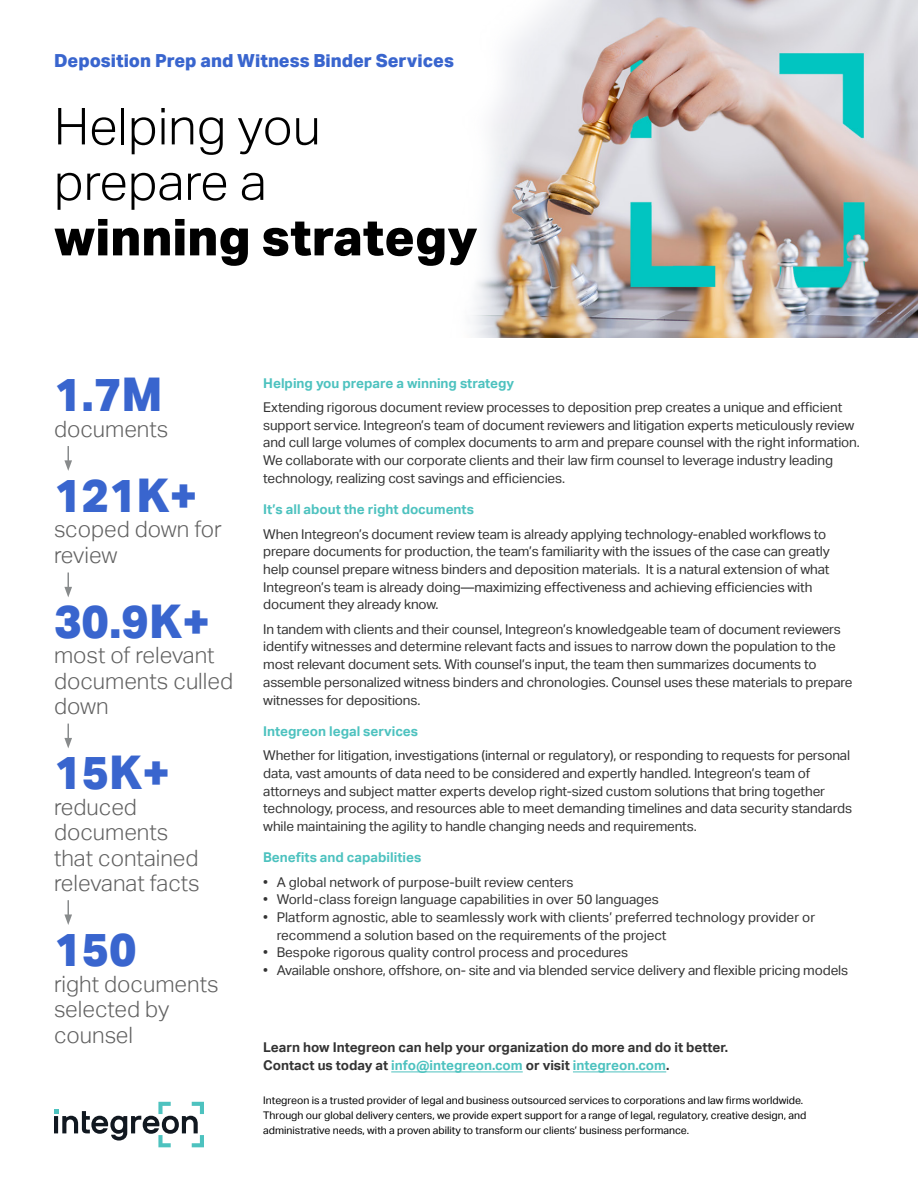
<style>
.page{position:relative;width:918px;height:1188px;background:#fff}
.page>*{position:absolute;margin:0;border:0;box-sizing:border-box;transform-origin:0 0}
.t1{font:300 51px/55.5px "Aktiv Grotesk";color:#000}
.t2{font:800 51px "Aktiv Grotesk";color:#000}
.t3{font:800 46.5px "Aktiv Grotesk";color:#3965ce}
.t4{font:300 22.5px/25.5px "Aktiv Grotesk";color:#616161}
.t5{font:800 18px "Aktiv Grotesk";color:#3965ce}
.t6{font:13.5px/17.7px "Aktiv Grotesk";letter-spacing:-.01em;color:#333}
.t7{font:700 13.5px/18px "Aktiv Grotesk";color:#333}
.t8{font:700 13.5px "Aktiv Grotesk";color:#4dc2bf}
.t9{font:10.5px/15px "Aktiv Grotesk";color:#000}
.s1{color:#4dc2bf}
</style>
<div class="page">
<svg style="left:54px;top:1102px;width:150px;height:45px"></svg>
<hr style="left:54px;top:1116px;width:4px;height:17px;background:#111820">
<img style="left:473px;top:0;width:445px;height:338px">
<hr style="left:391px;top:1072px;width:132px;height:1px;background:#4dc2bf">
<hr style="left:573px;top:1072px;width:93px;height:1px;background:#4dc2bf">
<svg style="left:64px;top:446px;width:8px;height:25px"></svg>
<svg style="left:64px;top:573px;width:8px;height:24px"></svg>
<svg style="left:64px;top:724px;width:8px;height:24px"></svg>
<svg style="left:64px;top:900px;width:8px;height:25px"></svg>
<h3 class="t5" style="left:54px;top:50px;width:401px">Deposition Prep and Witness Binder Services</h3>
<h1 class="t1" style="left:54px;top:99px;width:268px">Helping you prepare a</h1>
<h1 class="t2" style="left:54px;top:208px;width:425px">winning strategy</h1>
<h2 class="t3" style="left:54px;top:368px;width:110px">1.7M</h2>
<h3 class="t4" style="left:54px;top:416px;width:116px">documents</h3>
<h2 class="t3" style="left:54px;top:468px;width:145px">121K+</h2>
<h3 class="t4" style="left:54px;top:517px;width:169px">scoped down for review</h3>
<h2 class="t3" style="left:54px;top:594px;width:157px">30.9K+</h2>
<h3 class="t4" style="left:54px;top:643px;width:181px">most of relevant documents culled down</h3>
<h2 class="t3" style="left:54px;top:746px;width:117px">15K+</h2>
<h3 class="t4" style="left:54px;top:794px;width:147px">reduced documents that contained relevanat facts</h3>
<h2 class="t3" style="left:54px;top:923px;width:84px">150</h2>
<h3 class="t4" style="left:54px;top:971px;width:166px">right documents selected by counsel</h3>
<p class="t8" style="left:263px;top:375px;width:253px">Helping you prepare a winning strategy</p>
<p class="t6" style="left:263px;top:399px;width:598px">Extending rigorous document review processes to deposition prep creates a unique and efficient support service. Integreon’s team of document reviewers and litigation experts meticulously review and cull large volumes of complex documents to arm and prepare counsel with the right information.<br>We collaborate with our corporate clients and their law firm counsel to leverage industry leading technology, realizing cost savings and efficiencies.</p>
<p class="t8" style="left:263px;top:502px;width:212px">It’s all about the right documents</p>
<p class="t6" style="left:263px;top:525px;width:568px">When Integreon’s document review team is already applying technology-enabled workflows to prepare documents for production, the team’s familiarity with the issues of the case can greatly help counsel prepare witness binders and deposition materials. It is a natural extension of what Integreon’s team is already doing—maximizing effectiveness and achieving efficiencies with document they already know.</p>
<p class="t6" style="left:263px;top:620px;width:591px">In tandem with clients and their counsel, Integreon’s knowledgeable team of document reviewers identify witnesses and determine relevant facts and issues to narrow down the population to the most relevant document sets. With counsel’s input, the team then summarizes documents to assemble personalized witness binders and chronologies. Counsel uses these materials to prepare witnesses for depositions.</p>
<p class="t8" style="left:263px;top:723px;width:156px">Integreon legal services</p>
<p class="t6" style="left:263px;top:747px;width:590px">Whether for litigation, investigations (internal or regulatory), or responding to requests for personal data, vast amounts of data need to be considered and expertly handled. Integreon’s team of attorneys and subject matter experts develop right-sized custom solutions that bring together technology, process, and resources able to meet demanding timelines and data security standards while maintaining the agility to handle changing needs and requirements.</p>
<p class="t8" style="left:263px;top:850px;width:160px">Benefits and capabilities</p>
<p class="t6" style="left:263px;top:873px;width:312px">• A global network of purpose-built review centers</p>
<p class="t6" style="left:263px;top:891px;width:397px">• World-class foreign language capabilities in over 50 languages</p>
<p class="t6" style="left:277px;top:909px;width:540px;text-indent:-14px">• Platform agnostic, able to seamlessly work with clients’ preferred technology provider or recommend a solution based on the requirements of the project</p>
<p class="t6" style="left:263px;top:944px;width:367px">• Bespoke rigorous quality control process and procedures</p>
<p class="t6" style="left:263px;top:962px;width:586px">• Available onshore, offshore, on- site and via blended service delivery and flexible pricing models</p>
<p class="t7" style="left:263px;top:1039px;width:467px">Learn how Integreon can help your organization do more and do it better.<br>Contact us today at <span class="s1">info@integreon.com</span> or visit <span class="s1">integreon.com</span>.</p>
<p class="t9" style="left:263px;top:1092px;width:545px">Integreon is a trusted provider of legal and business outsourced services to corporations and law firms worldwide.<br>Through our global delivery centers, we provide expert support for a range of legal, regulatory, creative design, and administrative needs, with a proven ability to transform our clients’ business performance.</p>
</div>
